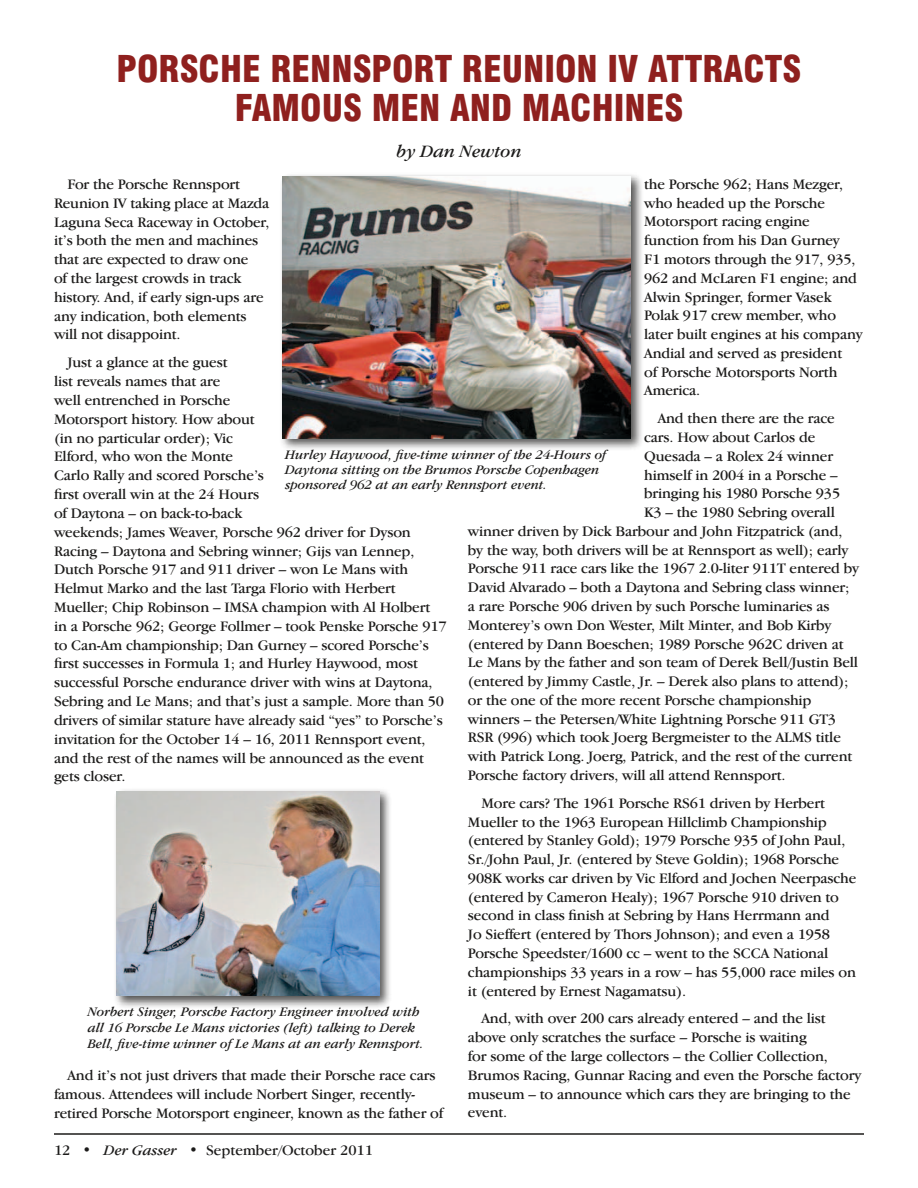
<style>
.page{position:relative;width:918px;height:1188px;background:#fff}
.page>*{position:absolute;margin:0;border:0;box-sizing:border-box;transform-origin:0 0}
.t1{font:900 condensed 36px "Swiss 721 BT";color:#8f201e}
.t2{font:italic 18px "Garamond IT Cby BT";color:#1c1b1a}
.t3{font:15px/18.8px "Garamond IT Cby BT";letter-spacing:-.01em;color:#1c1b1a}
.t4{font:italic 13.5px/15.8px "Garamond IT Cby BT";color:#1c1b1a}
.s1{font-style:italic}
</style>
<div class="page">
<hr style="left:54px;top:1133px;width:810px;height:2px;background:#1c1b1a">
<div style="left:279px;top:173px;width:365px;height:279px;background:#1c1b1a;opacity:.75"></div>
<img style="left:283px;top:176px;width:348px;height:263px">
<div style="left:113px;top:788px;width:279px;height:221px;background:#1c1b1a;opacity:.75"></div>
<img style="left:117px;top:791px;width:262px;height:205px">
<h1 class="t1" style="left:117px;top:47px;width:42px">PORSCHE</h1>
<h1 class="t1" style="left:270px;top:47px;width:103px">RENNSPORT</h1>
<h1 class="t1" style="left:462px;top:47px;width:225px">REU NION IV ATTRACTS</h1>
<h1 class="t1" style="left:235px;top:87px;width:40px">FAMOUS</h1>
<h1 class="t1" style="left:372px;top:87px;width:198px">MEN AND MACHI</h1>
<h1 class="t1" style="left:624px;top:87px;width:40px">NES</h1>
<p class="t2" style="left:396px;top:140px;width:127px">by Dan Newton</p>
<p class="t3" style="left:54px;top:174px;width:217px;text-indent:14px">For the Porsche Rennsport<br>Reunion IV taking place at Mazda<br>Laguna Seca Raceway in October, it’s both the men and machines that are expected to draw one<br>of the largest crowds in track history. And, if early sign-ups are any indication, both elements will not disappoint.</p>
<p class="t3" style="left:54px;top:353px;width:394px;text-indent:14px">Just a glance at the guest<br>list reveals names that are<br>well entrenched in Porsche<br>Motorsport history. How about<br>(in no particular order); Vic<br>Elford, who won the Monte<br>Carlo Rally and scored Porsche’s<br>first overall win at the 24 Hours<br>of Daytona – on back-to-back<br>weekends; James Weaver, Porsche 962 driver for Dyson Racing – Daytona and Sebring winner; Gijs van Lennep, Dutch Porsche 917 and 911 driver – won Le Mans with Helmut Marko and the last Targa Florio with Herbert Mueller; Chip Robinson – IMSA champion with Al Holbert in a Porsche 962; George Follmer – took Penske Porsche 917 to Can-Am championship; Dan Gurney – scored Porsche’s first successes in Formula 1; and Hurley Haywood, most successful Porsche endurance driver with wins at Daytona, Sebring and Le Mans; and that’s just a sample. More than 50 drivers of similar stature have already said “yes” to Porsche’s invitation for the October 14 – 16, 2011 Rennsport event, and the rest of the names will be announced as the event gets closer.</p>
<p class="t3" style="left:644px;top:174px;width:220px">the Porsche 962; Hans Mezger, who headed up the Porsche<br>Motorsport racing engine function from his Dan Gurney<br>F1 motors through the 917, 935,<br>962 and McLaren F1 engine; and<br>Alwin Springer, former Vasek<br>Polak 917 crew member, who later built engines at his company<br>Andial and served as president<br>of Porsche Motorsports North<br>America.</p>
<p class="t3" style="left:658px;top:409px;width:179px">And then there are the race</p>
<p class="t3" style="left:644px;top:428px;width:173px">cars. How about Carlos de</p>
<p class="t3" style="left:644px;top:446px;width:190px">Quesada – a Rolex 24 winner</p>
<p class="t3" style="left:644px;top:465px;width:195px">himself in 2004 in a Porsche –</p>
<p class="t3" style="left:644px;top:484px;width:197px">bringing his 1980 Porsche 935</p>
<p class="t3" style="left:644px;top:503px;width:192px">K3 – the 1980 Sebring overall</p>
<p class="t3" style="left:468px;top:521px;width:376px">winner driven by Dick Barbour and John Fitzpatrick (and,</p>
<p class="t3" style="left:468px;top:540px;width:382px">by the way, both drivers will be at Rennsport as well); early</p>
<p class="t3" style="left:468px;top:559px;width:393px">Porsche 911 race cars like the 1967 2.0-liter 911T entered by</p>
<p class="t3" style="left:468px;top:578px;width:383px">David Alvarado – both a Daytona and Sebring class winner;</p>
<p class="t3" style="left:468px;top:597px;width:363px">a rare Porsche 906 driven by such Porsche luminaries as</p>
<p class="t3" style="left:468px;top:615px;width:365px">Monterey’s own Don Wester, Milt Minter, and Bob Kirby</p>
<p class="t3" style="left:468px;top:634px;width:377px">(entered by Dann Boeschen; 1989 Porsche 962C driven at</p>
<p class="t3" style="left:468px;top:653px;width:392px">Le Mans by the father and son team of Derek Bell/Justin Bell</p>
<p class="t3" style="left:468px;top:672px;width:382px">(entered by Jimmy Castle, Jr. – Derek also plans to attend);</p>
<p class="t3" style="left:468px;top:690px;width:345px">or the one of the more recent Porsche championship</p>
<p class="t3" style="left:468px;top:709px;width:370px">winners – the Petersen/White Lightning Porsche 911 GT3</p>
<p class="t3" style="left:468px;top:728px;width:375px">RSR (996) which took Joerg Bergmeister to the ALMS title</p>
<p class="t3" style="left:468px;top:747px;width:386px">with Patrick Long. Joerg, Patrick, and the rest of the current</p>
<p class="t3" style="left:468px;top:766px;width:319px">Porsche factory drivers, will all attend Rennsport.</p>
<p class="t3" style="left:468px;top:793px;width:390px;text-indent:14px">More cars? The 1961 Porsche RS61 driven by Herbert Mueller to the 1963 European Hillclimb Championship (entered by Stanley Gold); 1979 Porsche 935 of John Paul, Sr./John Paul, Jr. (entered by Steve Goldin); 1968 Porsche 908K works car driven by Vic Elford and Jochen Neerpasche (entered by Cameron Healy); 1967 Porsche 910 driven to second in class finish at Sebring by Hans Herrmann and<br>Jo Sieffert (entered by Thors Johnson); and even a 1958<br>Porsche Speedster/1600 cc – went to the SCCA National championships 33 years in a row – has 55,000 race miles on it (entered by Ernest Nagamatsu).</p>
<p class="t3" style="left:468px;top:1009px;width:395px;text-indent:14px">And, with over 200 cars already entered – and the list above only scratches the surface – Porsche is waiting<br>for some of the large collectors – the Collier Collection, Brumos Racing, Gunnar Racing and even the Porsche factory museum – to announce which cars they are bringing to the event.</p>
<p class="t4" style="left:285px;top:447px;width:323px;line-height:15px">Hurley Haywood, five-time winner of the 24-Hours of<br>Daytona sitting on the Brumos Porsche Copenhagen sponsored 962 at an early Rennsport event.</p>
<p class="t4" style="left:88px;top:1004px;width:338px">Norbert Singer, Porsche Factory Engineer involved with all 16 Porsche Le Mans victories (left) talking to Derek<br>Bell, five-time winner of Le Mans at an early Rennsport.</p>
<p class="t3" style="left:54px;top:1066px;width:391px;text-indent:14px">And it’s not just drivers that made their Porsche race cars famous. Attendees will include Norbert Singer, recently&shy;retired Porsche Motorsport engineer, known as the father of</p>
<p class="t3" style="left:54px;top:1140px;width:321px">12 • <span class="s1">Der Gasser</span> • September/October 2011</p>
</div>
